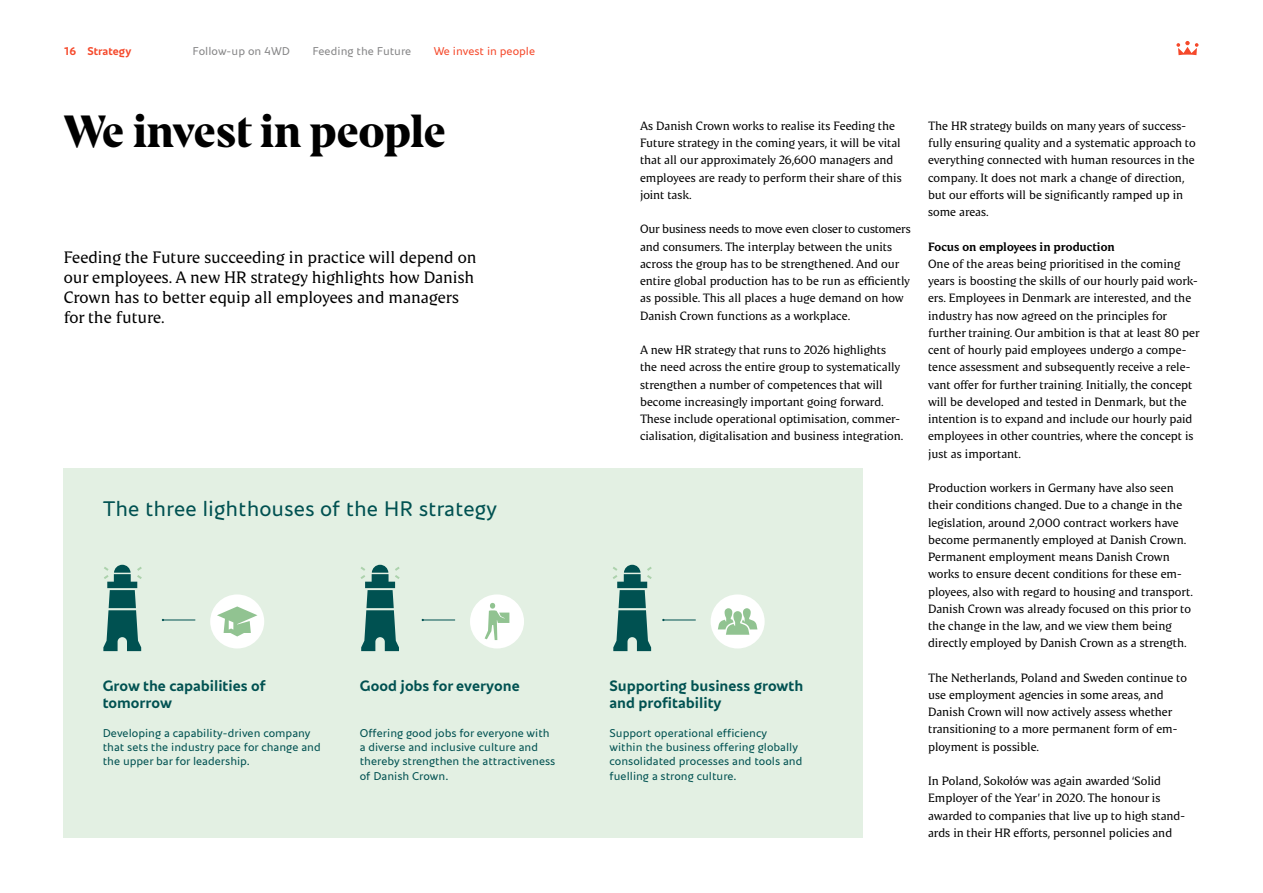
<style>
.page{position:relative;width:1263px;height:893px;background:#fff}
.page>*{position:absolute;margin:0;border:0;box-sizing:border-box;transform-origin:0 0}
.t1{font:700 45px "Danish Crown Display";color:#000}
.t2{font:21px "Danish Crown Sans";color:#005151}
.t3{font:16.5px/20.2px "Danish Crown Text";letter-spacing:-.005em;color:#000}
.t4{font:700 15px/17.2px "Danish Crown Sans";color:#005151}
.t5{font:12px/17.2px "Danish Crown Text";letter-spacing:-.005em;color:#000}
.t6{font:700 12px "Danish Crown Text";letter-spacing:-.005em;color:#000}
.t7{font:11.25px/14.2px "Danish Crown Sans";color:#005151}
.t8{font:11.25px "Danish Crown Sans";color:#868687}
.t9{font:11.25px "Danish Crown Sans";color:#f5492b}
.t10{font:700 11.25px "Danish Crown Sans";color:#f5492b}
</style>
<div class="page">
<div style="left:64px;top:468px;width:799px;height:369px;background:#e3f0e3"></div>
<hr style="left:423px;top:620px;width:32px;height:1px;background:#005151">
<div style="left:470px;top:594px;width:54px;height:54px;background:#fff;border-radius:50%"></div>
<hr style="left:163px;top:620px;width:32px;height:1px;background:#005151">
<div style="left:210px;top:594px;width:54px;height:54px;background:#fff;border-radius:50%"></div>
<svg style="left:360px;top:565px;width:40px;height:86px"></svg>
<svg style="left:485px;top:603px;width:24px;height:37px"></svg>
<svg style="left:217px;top:606px;width:40px;height:30px"></svg>
<svg style="left:103px;top:565px;width:39px;height:86px"></svg>
<hr style="left:663px;top:620px;width:33px;height:1px;background:#005151">
<svg style="left:613px;top:565px;width:39px;height:86px"></svg>
<div style="left:711px;top:594px;width:54px;height:54px;background:#fff;border-radius:50%"></div>
<svg style="left:718px;top:608px;width:39px;height:27px"></svg>
<svg style="left:1176px;top:41px;width:23px;height:14px"></svg>
<p class="t10" style="left:64px;top:44px;width:69px">16 Strategy</p>
<p class="t8" style="left:193px;top:44px;width:99px">Follow-up on 4WD</p>
<p class="t8" style="left:312px;top:44px;width:100px">Feeding the Future</p>
<p class="t9" style="left:434px;top:44px;width:103px">We invest in people</p>
<h1 class="t1" style="left:64px;top:103px;width:383px">We invest in people</h1>
<h3 class="t3" style="left:64px;top:246px;width:414px">Feeding the Future succeeding in practice will depend on our employees. A new HR strategy highlights how Danish Crown has to better equip all employees and managers for the future.</h3>
<h2 class="t2" style="left:103px;top:495px;width:396px">The three lighthouses of the HR strategy</h2>
<p class="t4" style="left:103px;top:677px;width:165px">Grow the capabilities of tomorrow</p>
<p class="t7" style="left:103px;top:725px;width:220px">Developing a capability-driven company that sets the industry pace for change and the upper bar for leadership.</p>
<p class="t4" style="left:360px;top:677px;width:162px">Good jobs for everyone</p>
<p class="t7" style="left:360px;top:725px;width:197px">Offering good jobs for everyone with a diverse and inclusive culture and thereby strengthen the attractiveness of -Danish Crown.</p>
<p class="t5" style="left:640px;top:117px;width:263px">As Danish Crown works to realise its Feeding the Future strategy in the coming years, it will be vital that all our approximately 26,600 managers and employees are ready to perform their share of this joint task.</p>
<p class="t5" style="left:640px;top:220px;width:272px">Our business needs to move even closer to customers and consumers. The interplay between the units across the group has to be strengthened. And our entire global production has to be run as efficiently as possible. This all places a huge demand on how Danish Crown functions as a workplace.</p>
<p class="t5" style="left:640px;top:341px;width:265px">A new HR strategy that runs to 2026 highlights the need across the entire group to systematically strengthen a number of competences that will become increasingly important going forward.<br>These include operational optimisation, commer&shy;cialisation, digitalisation and business integration.</p>
<p class="t4" style="left:609px;top:677px;width:195px">Supporting business growth and profitability</p>
<p class="t7" style="left:609px;top:725px;width:194px">Support operational efficiency within the business offering globally consolidated processes and tools and fuelling a strong culture.</p>
<p class="t5" style="left:928px;top:117px;width:269px">The HR strategy builds on many years of success&shy;fully ensuring quality and a systematic approach to everything connected with human resources in the company. It does not mark a change of direction, but our efforts will be significantly ramped up in some areas.</p>
<p class="t6" style="left:928px;top:239px;width:188px">Focus on employees in production</p>
<p class="t5" style="left:928px;top:255px;width:273px">One of the areas being prioritised in the coming years is boosting the skills of our hourly paid work&shy;ers. Employees in Denmark are interested, and the industry has now agreed on the principles for further training. Our ambition is that at least 80 per cent of hourly paid employees undergo a compe&shy;tence assessment and subsequently receive a rele&shy;vant offer for further training. Initially, the concept will be developed and tested in Denmark, but the intention is to expand and include our hourly paid employees in other countries, where the concept is just as important.</p>
<p class="t5" style="left:928px;top:479px;width:266px">Production workers in Germany have also seen their conditions changed. Due to a change in the legislation, around 2,000 contract workers have become permanently employed at Danish Crown.<br>Permanent employment means Danish Crown works to ensure decent conditions for these em&shy;ployees, also with regard to housing and transport.<br>Danish Crown was already focused on this prior to the change in the law, and we view them being directly employed by Danish Crown as a strength.</p>
<p class="t5" style="left:928px;top:669px;width:260px">The Netherlands, Poland and Sweden continue to use employment agencies in some areas, and Danish Crown will now actively assess whether transitioning to a more permanent form of em&shy;ployment is possible.</p>
<p class="t5" style="left:928px;top:772px;width:258px">In Poland, Sokołów was again awarded ‘Solid Employer of the Year’ in 2020. The honour is awarded to companies that live up to high stand&shy;ards in their HR efforts, personnel policies and</p>
</div>
